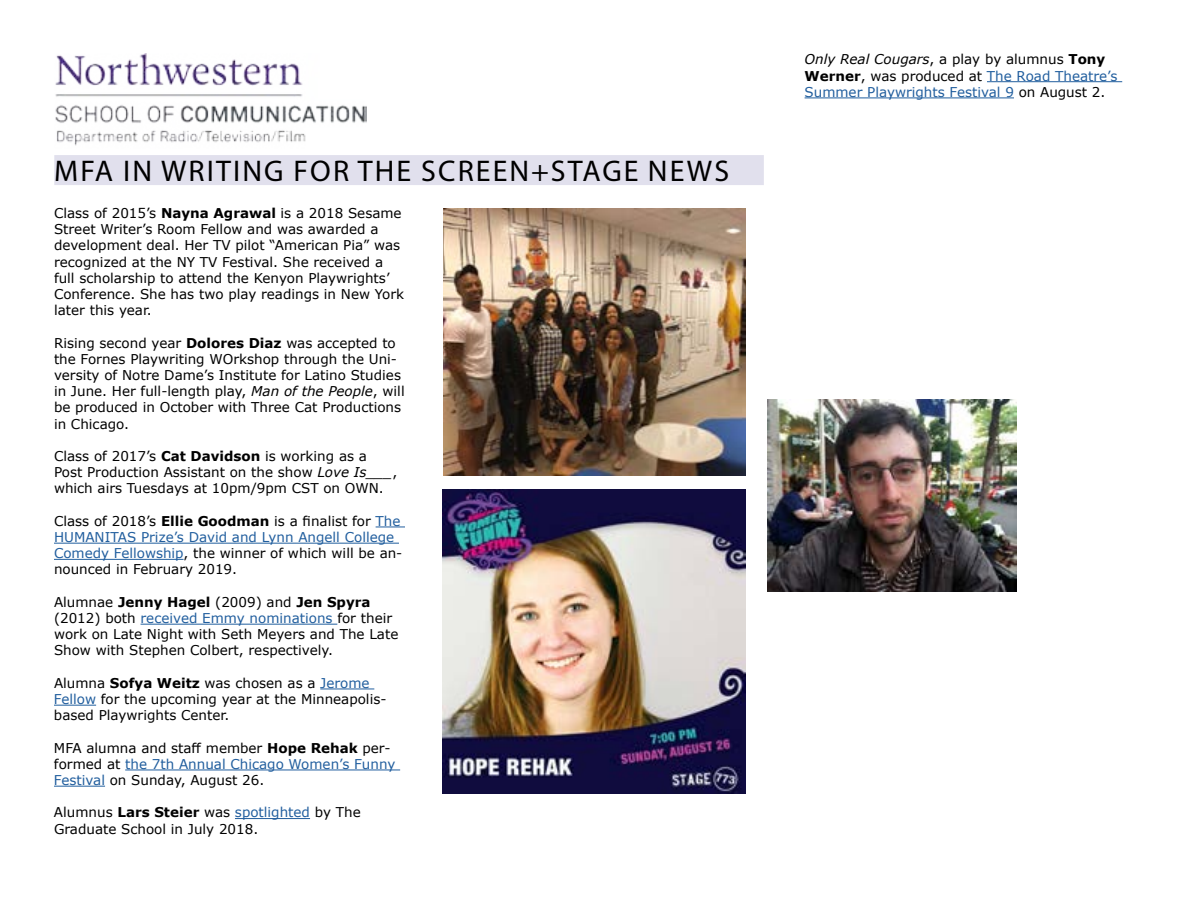
<style>
.page{position:relative;width:1188px;height:918px;background:#fff}
.page>*{position:absolute;margin:0;border:0;box-sizing:border-box;transform-origin:0 0}
.t1{font:30px "Myriad Pro";letter-spacing:.07em;color:#000}
.t2{font:13.5px/16.2px "Verdana";color:#000}
.t3{font:13.5px/16.2px "Verdana";color:#215e9e}
.s1{font-weight:700}
.s2{font-style:italic}
.s3{color:#215e9e}
.s4{font-style:italic;color:#000}
.s5{color:#000}
.s6{font-weight:700;color:#000}
</style>
<div class="page">
<img style="left:55px;top:54px;width:311px;height:92px">
<svg style="left:376px;top:527px;width:29px;height:1px"></svg>
<hr style="left:54px;top:543px;width:345px;height:1px;background:#215e9e">
<hr style="left:54px;top:559px;width:130px;height:1px;background:#215e9e">
<hr style="left:141px;top:624px;width:196px;height:1px;background:#215e9e">
<hr style="left:320px;top:689px;width:54px;height:1px;background:#215e9e">
<hr style="left:54px;top:705px;width:42px;height:1px;background:#215e9e">
<hr style="left:125px;top:770px;width:275px;height:1px;background:#215e9e">
<hr style="left:54px;top:786px;width:51px;height:1px;background:#215e9e">
<hr style="left:235px;top:818px;width:75px;height:1px;background:#215e9e">
<hr style="left:987px;top:81px;width:135px;height:1px;background:#215e9e">
<hr style="left:805px;top:98px;width:209px;height:1px;background:#215e9e">
<div style="left:54px;top:155px;width:710px;height:30px;background:#e1e0ed"></div>
<img style="left:444px;top:208px;width:302px;height:267px">
<img style="left:442px;top:490px;width:304px;height:304px">
<img style="left:767px;top:400px;width:250px;height:192px">
<h1 class="t1" style="left:54px;top:152px;width:676px">MFA IN WRITING FOR THE SCREEN+STAGE NEWS</h1>
<p class="t2" style="left:54px;top:205px;width:352px">Class of 2015’s <span class="s1">Nayna Agrawal</span> is a 2018 Sesame Street Writer’s Room Fellow and was awarded a development deal. Her TV pilot “American Pia” was recognized at the NY TV Festival. She received a full scholarship to attend the Kenyon Playwrights’ Conference. She has two play readings in New York later this year.</p>
<p class="t2" style="left:54px;top:334px;width:352px">Rising second year <span class="s1">Dolores Diaz</span> was accepted to the Fornes Playwriting WOrkshop through the Uni&shy;versity of Notre Dame’s Institute for Latino Studies in June. Her full-length play, <span class="s2">Man of the People</span>, will be produced in October with Three Cat Productions in Chicago.</p>
<p class="t2" style="left:54px;top:448px;width:345px">Class of 2017’s <span class="s1">Cat Davidson</span> is working as a<br>Post Production Assistant on the show <span class="s2">Love Is___</span>, which airs Tuesdays at 10pm/9pm CST on OWN.</p>
<p class="t2" style="left:54px;top:513px;width:350px">Class of 2018’s <span class="s1">Ellie Goodman</span> is a finalist for <span class="s3">The HUMANITAS Prize’s David and Lynn Angell College Comedy Fellowship</span>, the winner of which will be an&shy;nounced in February 2019.</p>
<p class="t2" style="left:54px;top:594px;width:346px">Alumnae <span class="s1">Jenny Hagel</span> (2009) and <span class="s1">Jen Spyra </span>(2012) both <span class="s3">received Emmy nominations</span> for their work on Late Night with Seth Meyers and The Late Show with Stephen Colbert, respectively.</p>
<p class="t2" style="left:54px;top:675px;width:334px">Alumna <span class="s1">Sofya Weitz</span> was chosen as a <span class="s3">Jerome<br>Fellow</span> for the upcoming year at the Minneapolis&shy;based Playwrights Center.</p>
<p class="t2" style="left:54px;top:739px;width:343px">MFA alumna and staff member <span class="s1">Hope Rehak</span> per&shy;formed at <span class="s3">the 7th Annual Chicago Women’s Funny<br>Festival</span> on Sunday, August 26.</p>
<p class="t2" style="left:54px;top:804px;width:308px">Alumnus <span class="s1">Lars Steier</span> was <span class="s3">spotlighted</span> by The<br>Graduate School in July 2018.</p>
<p class="t3" style="left:805px;top:51px;width:314px"><span class="s4">Only Real Cougars</span><span class="s5">, a play by alumnus</span> <span class="s6">Tony<br>Werner</span><span class="s5">, was produced at</span> The Road Theatre’s<br>Summer Playwrights Festival 9 <span class="s5">on August 2.</span></p>
</div>
